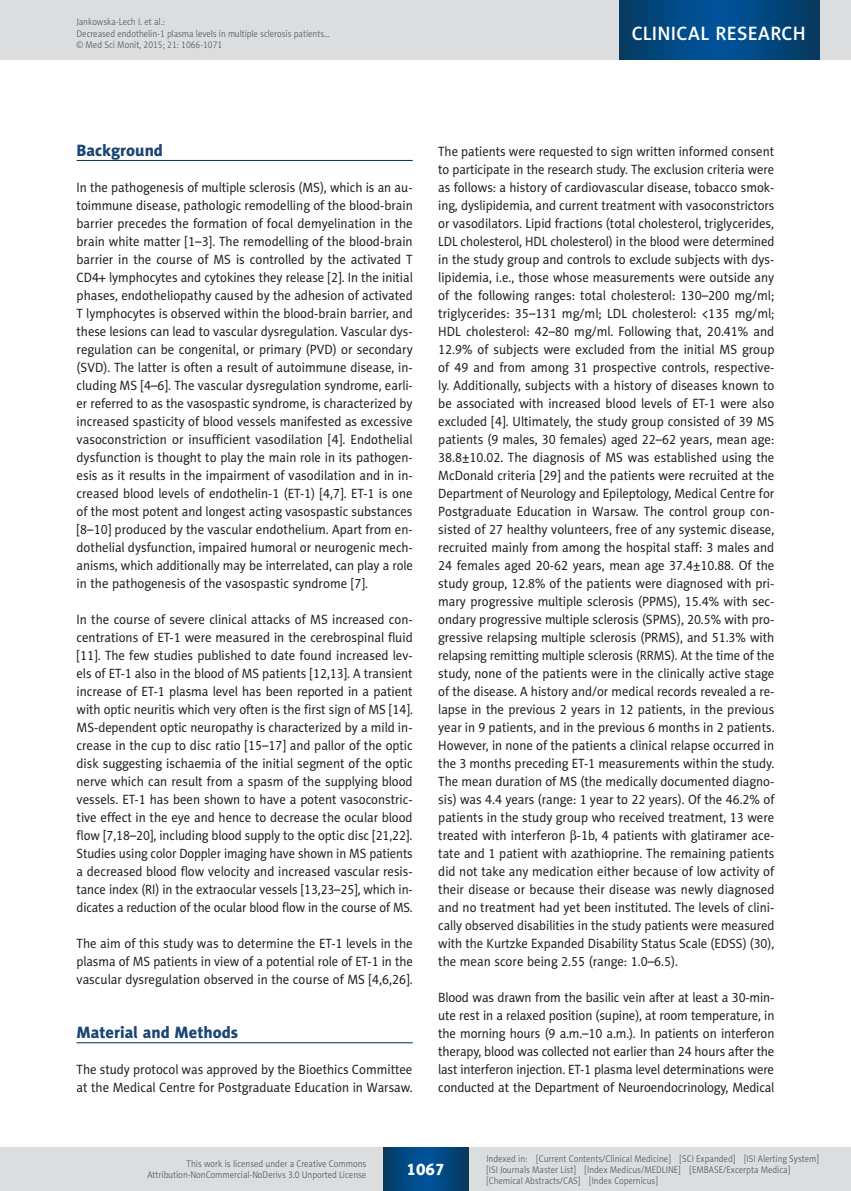
<style>
.page{position:relative;width:851px;height:1191px;background:#fff}
.page>*{position:absolute;margin:0;border:0;box-sizing:border-box;transform-origin:0 0}
.t1{font:19.5px "Naomi Sans EFN Medium";letter-spacing:.015em;color:#fff}
.MSM_Headline_1{font:16.5px "Naomi Sans EFN Heavy";color:#1a4574}
.t2{font:16.5px "Naomi Sans EFN Heavy";color:#fff}
.MSM_Body{font:13.5px/18px "Naomi Sans EFN";color:#231f20;text-align:justify;scale:.95 1}
.MSM_Body-2{font:13.5px/18px "Naomi Sans EFN";color:#231f20;text-align:justify;scale:.94 1}
.MSM_pagina_zywa{font:9.75px/11.2px "Naomi Sans EFN Light";color:#57585a;scale:.9 1}
.MSM_pagina_sygnatura{font:9.75px "Naomi Sans EFN Light";color:#57585a;scale:.9 1}
.s1{font-family:"Standard Sym L"}
</style>
<div class="page">
<hr style="left:77px;top:160px;width:335px;height:1px;background:#00295c">
<hr style="left:77px;top:1042px;width:335px;height:1px;background:#00295c">
<div style="left:0;top:1148px;width:850px;height:43px;background:#dcdddf"></div>
<svg style="left:383px;top:1147px;width:85px;height:43px;background:#02477e"></svg>
<div style="left:0;top:0;width:850px;height:60px;background:#dcdddf"></div>
<svg style="left:619px;top:0;width:200px;height:60px;background:#02477e"></svg>
<p class="MSM_pagina_zywa" style="left:77px;top:16px;width:283px">Jankowska-Lech I. et al.:<br>Decreased endothelin-1 plasma levels in multiple sclerosis patients…</p>
<p class="MSM_pagina_sygnatura" style="left:77px;top:39px;width:163px">© Med Sci Monit, 2015; 21: 1066-1071</p>
<h1 class="t1" style="left:631px;top:22px;width:175px">CLINICAL RESEARCH</h1>
<p class="MSM_Headline_1" style="left:77px;top:140px;width:88px">Background</p>
<p class="MSM_Body" style="left:77px;top:178px;width:355px">In the pathogenesis of multiple sclerosis (MS), which is an au&shy;toimmune disease, pathologic remodelling of the blood-brain barrier precedes the formation of focal demyelination in the brain white matter [1–3]. The remodelling of the blood-brain barrier in the course of MS is controlled by the activated T CD4+ lymphocytes and cytokines they release [2]. In the initial phases, endotheliopathy caused by the adhesion of activated T lymphocytes is observed within the blood-brain barrier, and these lesions can lead to vascular dysregulation. Vascular dys&shy;regulation can be congenital, or primary (PVD) or secondary (SVD). The latter is often a result of autoimmune disease, in&shy;cluding MS [4–6]. The vascular dysregulation syndrome, earli&shy;er referred to as the vasospastic syndrome, is characterized by increased spasticity of blood vessels manifested as excessive vasoconstriction or insufficient vasodilation [4]. Endothelial dysfunction is thought to play the main role in its pathogen&shy;esis as it results in the impairment of vasodilation and in in&shy;creased blood levels of endothelin-1 (ET-1) [4,7]. ET-1 is one of the most potent and longest acting vasospastic substances [8–10] produced by the vascular endothelium. Apart from en&shy;dothelial dysfunction, impaired humoral or neurogenic mech&shy;anisms, which additionally may be interrelated, can play a role in the pathogenesis of the vasospastic syndrome [7].</p>
<p class="MSM_Body" style="left:77px;top:610px;width:355px">In the course of severe clinical attacks of MS increased con&shy;centrations of ET-1 were measured in the cerebrospinal fluid [11]. The few studies published to date found increased lev&shy;els of ET-1 also in the blood of MS patients [12,13]. A transient increase of ET-1 plasma level has been reported in a patient with optic neuritis which very often is the first sign of MS [14].<br>MS-dependent optic neuropathy is characterized by a mild in&shy;crease in the cup to disc ratio [15–17] and pallor of the optic disk suggesting ischaemia of the initial segment of the optic nerve which can result from a spasm of the supplying blood vessels. ET-1 has been shown to have a potent vasoconstric&shy;tive effect in the eye and hence to decrease the ocular blood flow [7,18–20], including blood supply to the optic disc [21,22].<br>Studies using color Doppler imaging have shown in MS patients a decreased blood flow velocity and increased vascular resis&shy;tance index (RI) in the extraocular vessels [13,23–25], which in&shy;dicates a reduction of the ocular blood flow in the course of MS.</p>
<p class="MSM_Body" style="left:77px;top:934px;width:355px">The aim of this study was to determine the ET-1 levels in the plasma of MS patients in view of a potential role of ET-1 in the vascular dysregulation observed in the course of MS [4,6,26].</p>
<p class="MSM_Headline_1" style="left:77px;top:1022px;width:163px">Material and Methods</p>
<p class="MSM_Body" style="left:77px;top:1060px;width:355px">The study protocol was approved by the Bioethics Committee at the Medical Centre for Postgraduate Education in Warsaw.</p>
<p class="MSM_Body-2" style="left:438px;top:142px;width:359px">The patients were requested to sign written informed consent to participate in the research study. The exclusion criteria were as follows: a history of cardiovascular disease, tobacco smok&shy;ing, dyslipidemia, and current treatment with vasoconstrictors or vasodilators. Lipid fractions (total cholesterol, triglycerides, LDL cholesterol, HDL cholesterol) in the blood were determined in the study group and controls to exclude subjects with dys&shy;lipidemia, i.e., those whose measurements were outside any of the following ranges: total cholesterol: 130–200 mg/ml; triglycerides: 35–131 mg/ml; LDL cholesterol: &lt;135 mg/ml; HDL cholesterol: 42–80 mg/ml. Following that, 20.41% and 12.9% of subjects were excluded from the initial MS group of 49 and from among 31 prospective controls, respective&shy;ly. Additionally, subjects with a history of diseases known to be associated with increased blood levels of ET-1 were also excluded [4]. Ultimately, the study group consisted of 39 MS patients (9 males, 30 females) aged 22–62 years, mean age:<br>38.8±10.02. The diagnosis of MS was established using the McDonald criteria [29] and the patients were recruited at the Department of Neurology and Epileptology, Medical Centre for Postgraduate Education in Warsaw. The control group con&shy;sisted of 27 healthy volunteers, free of any systemic disease, recruited mainly from among the hospital staff: 3 males and 24 females aged 20-62 years, mean age 37.4±10.88. Of the study group, 12.8% of the patients were diagnosed with pri&shy;mary progressive multiple sclerosis (PPMS), 15.4% with sec&shy;ondary progressive multiple sclerosis (SPMS), 20.5% with pro&shy;gressive relapsing multiple sclerosis (PRMS), and 51.3% with relapsing remitting multiple sclerosis (RRMS). At the time of the study, none of the patients were in the clinically active stage of the disease. A history and/or medical records revealed a re&shy;lapse in the previous 2 years in 12 patients, in the previous year in 9 patients, and in the previous 6 months in 2 patients.<br>However, in none of the patients a clinical relapse occurred in the 3 months preceding ET-1 measurements within the study.<br>The mean duration of MS (the medically documented diagno&shy;sis) was 4.4 years (range: 1 year to 22 years). Of the 46.2% of patients in the study group who received treatment, 13 were treated with interferon <span class="s1">b</span>-1b, 4 patients with glatiramer ace&shy;tate and 1 patient with azathioprine. The remaining patients did not take any medication either because of low activity of their disease or because their disease was newly diagnosed and no treatment had yet been instituted. The levels of clini&shy;cally observed disabilities in the study patients were measured with the Kurtzke Expanded Disability Status Scale (EDSS) (30), the mean score being 2.55 (range: 1.0–6.5).</p>
<p class="MSM_Body" style="left:438px;top:988px;width:355px">Blood was drawn from the basilic vein after at least a 30-min&shy;ute rest in a relaxed position (supine), at room temperature, in the morning hours (9 a.m.–10 a.m.). In patients on interferon therapy, blood was collected not earlier than 24 hours after the last interferon injection. ET-1 plasma level determinations were conducted at the Department of Neuroendocrinology, Medical</p>
<p class="MSM_pagina_zywa" style="left:147px;top:1158px;width:245px;text-align:right">This work is licensed under a Creative Commons<br>Attribution-NonCommercial-NoDerivs 3.0 Unported License</p>
<p class="t2" style="left:406px;top:1159px;width:40px">1067</p>
<p class="MSM_pagina_zywa" style="left:486px;top:1152px;width:371px">Indexed in: [Current Contents/Clinical Medicine] [SCI Expanded] [ISI Alerting System] [ISI Journals Master List] [Index Medicus/MEDLINE] [EMBASE/Excerpta Medica] [Chemical Abstracts/CAS] [Index Copernicus]</p>
</div>
